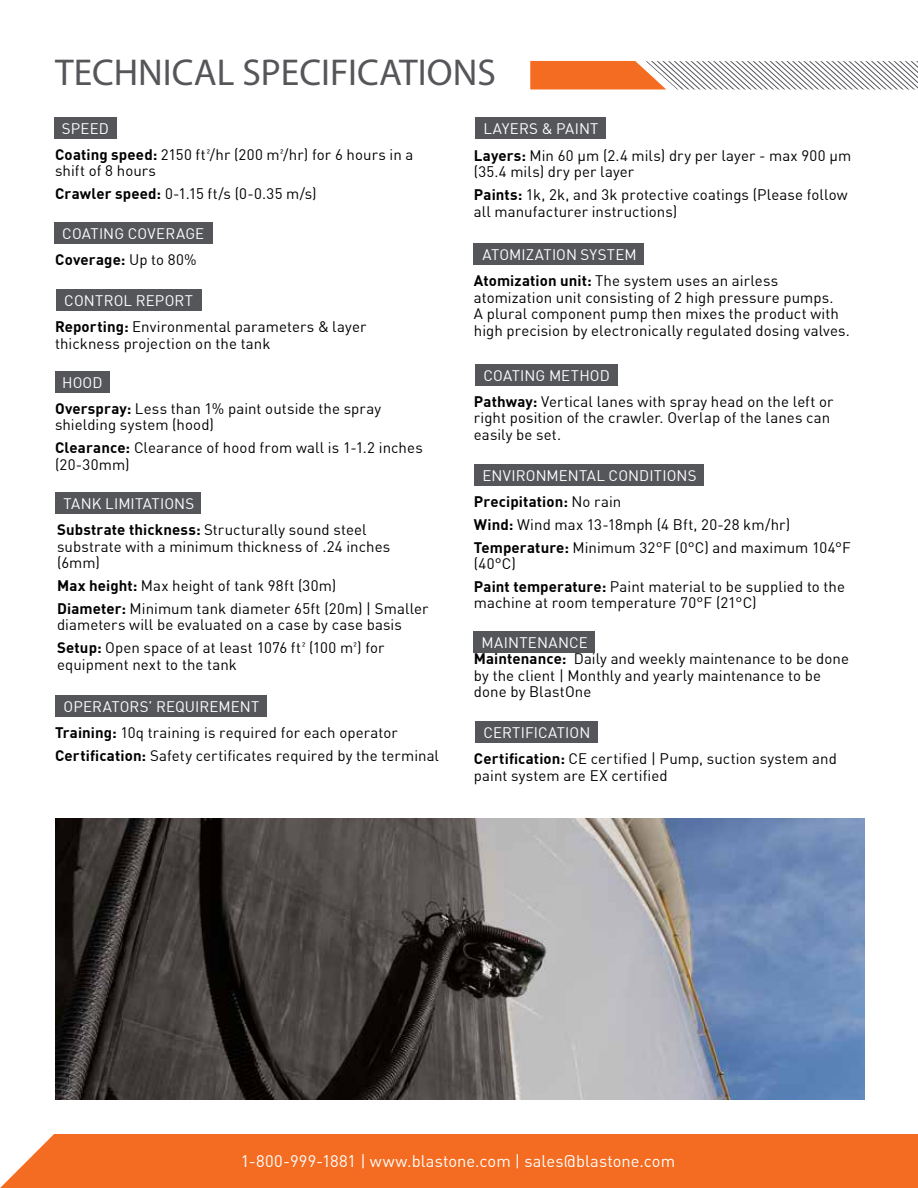
<style>
.page{position:relative;width:918px;height:1188px;background:#fff}
.page>*{position:absolute;margin:0;border:0;box-sizing:border-box;transform-origin:0 0}
.t1{font:37.5px "Myriad Pro";color:#56565a}
.t2{font:16.5px "DIN Offc";color:#fff}
.t3{font:15px/16.5px "DIN Offc";letter-spacing:.005em;color:#000}
.t4{font:15px/26.1px "DIN Offc";letter-spacing:.01em;color:#fff;text-align:center}
.s1{color:#fff}
.s2{font-weight:700}
.s3{font-weight:700;color:#000}
.s4{color:#000}
</style>
<div class="page">
<div style="left:54px;top:118px;width:63px;height:21px;background:#55565a"></div>
<div style="left:54px;top:222px;width:159px;height:22px;background:#55565a"></div>
<div style="left:475px;top:118px;width:131px;height:21px;background:#55565a"></div>
<div style="left:474px;top:464px;width:230px;height:22px;background:#55565a"></div>
<div style="left:56px;top:290px;width:145px;height:21px;background:#55565a"></div>
<div style="left:55px;top:372px;width:55px;height:21px;background:#55565a"></div>
<div style="left:55px;top:696px;width:212px;height:21px;background:#55565a"></div>
<div style="left:473px;top:631px;width:122px;height:22px;background:#55565a"></div>
<div style="left:475px;top:365px;width:142px;height:21px;background:#55565a"></div>
<div style="left:474px;top:244px;width:170px;height:21px;background:#55565a"></div>
<div style="left:55px;top:493px;width:146px;height:21px;background:#55565a"></div>
<div style="left:475px;top:722px;width:122px;height:21px;background:#55565a"></div>
<svg style="left:530px;top:61px;width:388px;height:28px"></svg>
<img style="left:55px;top:819px;width:809px;height:280px">
<div style="left:0;top:1134px;width:918px;height:54px;background:#f36c21"></div>
<h1 class="t1" style="left:55px;top:49px;width:442px">TECHNICAL SPECIFICATIONS</h1>
<p class="t3" style="left:55px;top:116px;width:360px;line-height:26.1px;text-indent:7px"><span class="s1">SPEED<br></span><span class="s2">Coating speed:</span> 2150 ft²/hr (200 m²/hr) for 6 hours in a</p>
<p class="t3" style="left:55px;top:160px;width:263px;line-height:22.8px">shift of 8 hours<br><span class="s2">Crawler speed:</span> 0-1.15 ft/s (0-0.35 m/s)</p>
<p class="t4" style="left:55px;top:220px;width:150px">COATING COVERAGE<br><span class="s3">Coverage:</span> <span class="s4">Up to 80%</span></p>
<p class="t3" style="left:55px;top:288px;width:313px;line-height:26.1px;text-indent:9px"><span class="s1">CONTROL REPORT<br></span><span class="s2">Reporting:</span> Environmental parameters &amp; layer</p>
<p class="t3" style="left:55px;top:335px;width:217px">thickness projection on the tank</p>
<p class="t3" style="left:55px;top:369px;width:328px;line-height:26.1px;text-indent:7px"><span class="s1">HOOD<br></span><span class="s2">Overspray:</span> Less than 1% paint outside the spray</p>
<p class="t3" style="left:55px;top:414px;width:369px;line-height:22.8px">shielding system (hood)<br><span class="s2">Clearance:</span> Clearance of hood from wall is 1-1.2 inches</p>
<p class="t3" style="left:55px;top:456px;width:76px">(20-30mm)</p>
<p class="t4" style="left:64px;top:491px;width:132px">TANK LIMITATIONS</p>
<p class="t3" style="left:57px;top:521px;width:335px"><span class="s2">Substrate thickness:</span> Structurally sound steel substrate with a minimum thickness of .24 inches (6mm)</p>
<p class="t3" style="left:57px;top:574px;width:373px;line-height:22.8px"><span class="s2">Max height:</span> Max height of tank 98ft (30m)<br><span class="s2">Diameter:</span> Minimum tank diameter 65ft (20m) | Smaller</p>
<p class="t3" style="left:57px;top:614px;width:346px;line-height:22.8px">diameters will be evaluated on a case by case basis<br><span class="s2">Setup:</span> Open space of at least 1076 ft² (100 m²) for</p>
<p class="t3" style="left:57px;top:656px;width:181px">equipment next to the tank</p>
<p class="t3" style="left:55px;top:694px;width:344px;line-height:26.1px;text-indent:9px"><span class="s1">OPERATORS’ REQUIREMENT<br></span><span class="s2">Training:</span> 10q training is required for each operator</p>
<p class="t3" style="left:55px;top:747px;width:386px"><span class="s2">Certification:</span> Safety certificates required by the terminal</p>
<p class="t3" style="left:474px;top:115px;width:379px;line-height:26.7px;text-indent:10px"><span class="s1">LAYERS &amp; PAINT<br></span><span class="s2">Layers:</span> Min 60 µm (2.4 mils) dry per layer - max 900 µm</p>
<p class="t3" style="left:474px;top:160px;width:375px;line-height:22.8px">(35.4 mils) dry per layer<br><span class="s2">Paints:</span> 1k, 2k, and 3k protective coatings (Please follow</p>
<p class="t3" style="left:474px;top:203px;width:205px">all manufacturer instructions)</p>
<p class="t3" style="left:474px;top:241px;width:306px;line-height:26.5px;text-indent:9px"><span class="s1">ATOMIZATION SYSTEM<br></span><span class="s2">Atomization unit:</span> The system uses an airless</p>
<p class="t3" style="left:474px;top:289px;width:378px">atomization unit consisting of 2 high pressure pumps.<br>A plural component pump then mixes the product with high precision by electronically regulated dosing valves.</p>
<p class="t3" style="left:474px;top:363px;width:361px;line-height:26.1px;text-indent:10px"><span class="s1">COATING METHOD<br></span><span class="s2">Pathway:</span> Vertical lanes with spray head on the left or</p>
<p class="t3" style="left:474px;top:410px;width:358px">right position of the crawler. Overlap of the lanes can easily be set.</p>
<p class="t4" style="left:474px;top:462px;width:224px;text-align:left;text-indent:9px">ENVIRONMENTAL CONDITIONS<br><span class="s3">Precipitation:</span> <span class="s4">No rain</span></p>
<p class="t3" style="left:474px;top:513px;width:378px;line-height:22.8px"><span class="s2">Wind:</span> Wind max 13-18mph (4 Bft, 20-28 km/hr)<br><span class="s2">Temperature:</span> Minimum 32°F (0°C) and maximum 104°F</p>
<p class="t3" style="left:474px;top:552px;width:373px;line-height:23px">(40°C)<br><span class="s2">Paint temperature:</span> Paint material to be supplied to the</p>
<p class="t3" style="left:474px;top:595px;width:284px">machine at room temperature 70°F (21°C)</p>
<p class="t3" style="left:474px;top:634px;width:377px;text-indent:8px"><span class="s1">MAINTENANCE<br></span><span class="s2">Maintenance:</span> Daily and weekly maintenance to be done by the client | Monthly and yearly maintenance to be done by BlastOne</p>
<p class="t3" style="left:474px;top:720px;width:364px;line-height:26.1px;text-indent:10px"><span class="s1">CERTIFICATION<br></span><span class="s2">Certification:</span> CE certified | Pump, suction system and</p>
<p class="t3" style="left:474px;top:767px;width:195px">paint system are EX certified</p>
<p class="t2" style="left:241px;top:1150px;width:436px">1-800-999-1881 | www.blastone.com | sales@blastone.com</p>
</div>
